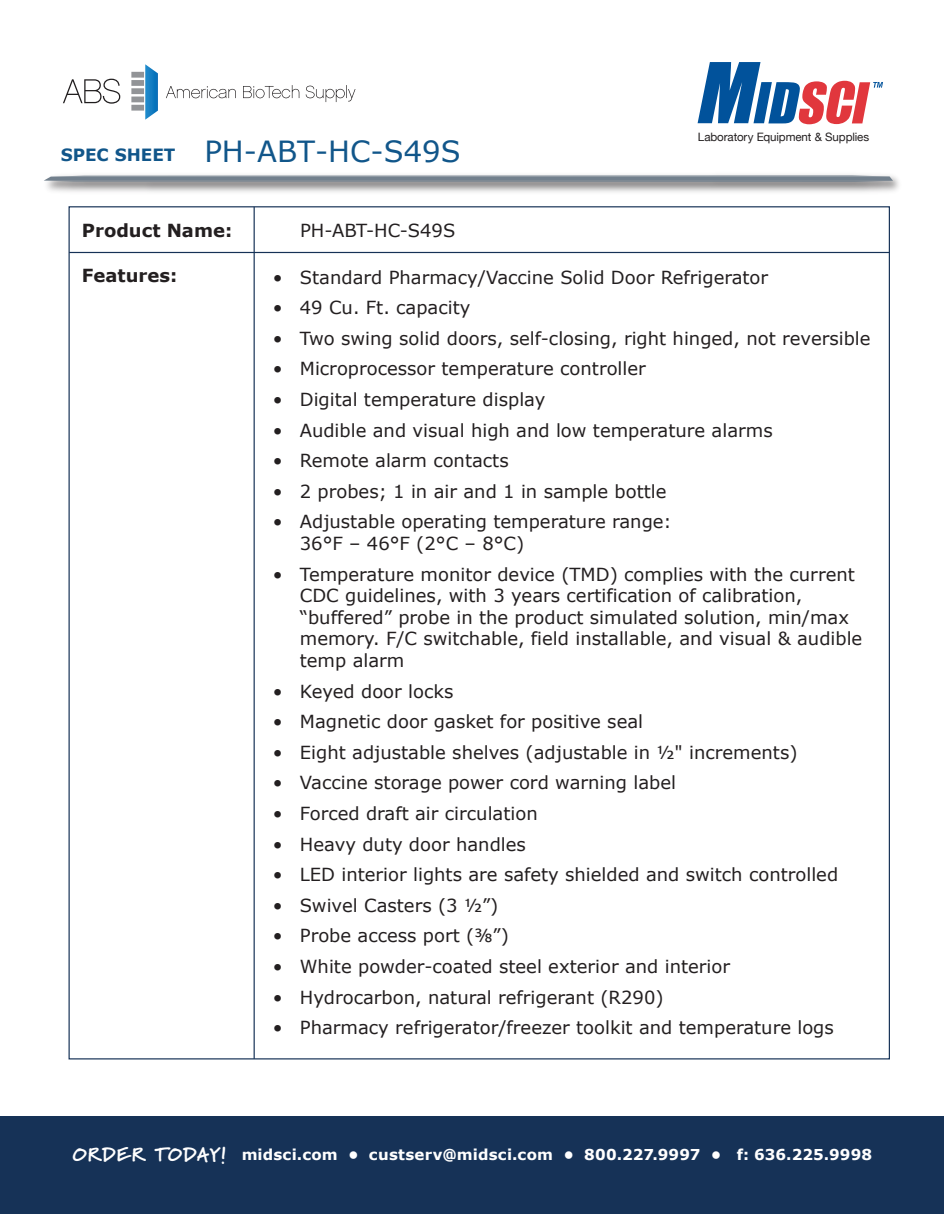
<style>
.page{position:relative;width:945px;height:1215px;background:#fff}
.page>*{position:absolute;margin:0;border:0;box-sizing:border-box;transform-origin:0 0}
.t1{font:29.1px "Verdana";color:#11568a}
.t2{font:18px/21.6px "Verdana";color:#231f20}
.t3{font:700 18px "Verdana";color:#231f20}
.t4{font:700 15px "Verdana";letter-spacing:.01em;color:#fff}
.t5{font:11.55px "Helvetica Neue";letter-spacing:-.01em;color:#231f20}
.s1{font-weight:700;font-size:16.95px}
.s2{font-family:"Marydale";font-weight:900;font-size:19.5px}
</style>
<div class="page">
<svg style="left:63px;top:79px;width:57px;height:25px"></svg>
<svg style="left:166px;top:86px;width:70px;height:12px"></svg>
<svg style="left:243px;top:85px;width:56px;height:13px"></svg>
<svg style="left:306px;top:85px;width:49px;height:17px"></svg>
<div style="left:131px;top:105px;width:13px;height:6px;background:#929497"></div>
<div style="left:131px;top:97px;width:13px;height:5px;background:#929497"></div>
<div style="left:131px;top:88px;width:13px;height:6px;background:#929497"></div>
<div style="left:131px;top:80px;width:13px;height:6px;background:#929497"></div>
<div style="left:131px;top:72px;width:13px;height:6px;background:#929497"></div>
<svg style="left:145px;top:64px;width:13px;height:56px"></svg>
<svg style="left:44px;top:175px;width:849px;height:7px;background:#86909b"></svg>
<div style="left:0;top:1116px;width:944px;height:98px;background:#163257"></div>
<svg style="left:698px;top:62px;width:185px;height:62px"></svg>
<hr style="left:69px;top:252px;width:820px;height:1px;background:#163257">
<hr style="left:254px;top:207px;width:1px;height:852px;background:#163257">
<h1 class="t1" style="left:61px;top:133px;width:402px"><span class="s1">SPEC SHEET</span> PH-ABT-HC-S49S</h1>
<p class="t5" style="left:698px;top:128px;width:173px">Laboratory Equipment &amp; Supplies</p>
<p class="t3" style="left:82px;top:219px;width:152px">Product Name:</p>
<p class="t3" style="left:82px;top:263px;width:97px">Features:</p>
<p class="t2" style="left:300px;top:220px;width:157px">PH-ABT-HC-S49S</p>
<p class="t2" style="left:273px;top:267px;width:497px">• Standard Pharmacy/Vaccine Solid Door Refrigerator</p>
<p class="t2" style="left:273px;top:297px;width:199px">• 49 Cu. Ft. capacity</p>
<p class="t2" style="left:273px;top:328px;width:599px">• Two swing solid doors, self-closing, right hinged, not reversible</p>
<p class="t2" style="left:273px;top:358px;width:375px">• Microprocessor temperature controller</p>
<p class="t2" style="left:273px;top:389px;width:274px">• Digital temperature display</p>
<p class="t2" style="left:273px;top:420px;width:501px">• Audible and visual high and low temperature alarms</p>
<p class="t2" style="left:273px;top:450px;width:237px">• Remote alarm contacts</p>
<p class="t2" style="left:273px;top:481px;width:395px">• 2 probes; 1 in air and 1 in sample bottle</p>
<p class="t2" style="left:300px;top:511px;width:373px;text-indent:-27px">• Adjustable operating temperature range:<br>36°F – 46°F (2°C – 8°C)</p>
<p class="t2" style="left:300px;top:564px;width:564px;text-indent:-27px">• Temperature monitor device (TMD) complies with the current CDC guidelines, with 3 years certification of calibration, “buffered” probe in the product simulated solution, min/max memory. F/C switchable, field installable, and visual &amp; audible temp alarm</p>
<p class="t2" style="left:273px;top:681px;width:182px">• Keyed door locks</p>
<p class="t2" style="left:273px;top:711px;width:372px">• Magnetic door gasket for positive seal</p>
<p class="t2" style="left:273px;top:742px;width:526px">• Eight adjustable shelves (adjustable in ½" increments)</p>
<p class="t2" style="left:273px;top:772px;width:405px">• Vaccine storage power cord warning label</p>
<p class="t2" style="left:273px;top:803px;width:266px">• Forced draft air circulation</p>
<p class="t2" style="left:273px;top:834px;width:255px">• Heavy duty door handles</p>
<p class="t2" style="left:273px;top:864px;width:567px">• LED interior lights are safety shielded and switch controlled</p>
<p class="t2" style="left:273px;top:895px;width:227px">• Swivel Casters (3 ½”)</p>
<p class="t2" style="left:273px;top:925px;width:237px">• Probe access port (⅜”)</p>
<p class="t2" style="left:273px;top:956px;width:459px">• White powder-coated steel exterior and interior</p>
<p class="t2" style="left:273px;top:987px;width:392px">• Hydrocarbon, natural refrigerant (R290)</p>
<p class="t2" style="left:273px;top:1017px;width:563px">• Pharmacy refrigerator/freezer toolkit and temperature logs</p>
<p class="t4" style="left:73px;top:1145px;width:801px"><span class="s2">ORDER TODAY!</span> midsci.com • custserv@midsci.com • 800.227.9997 • f: 636.225.9998</p>
</div>
